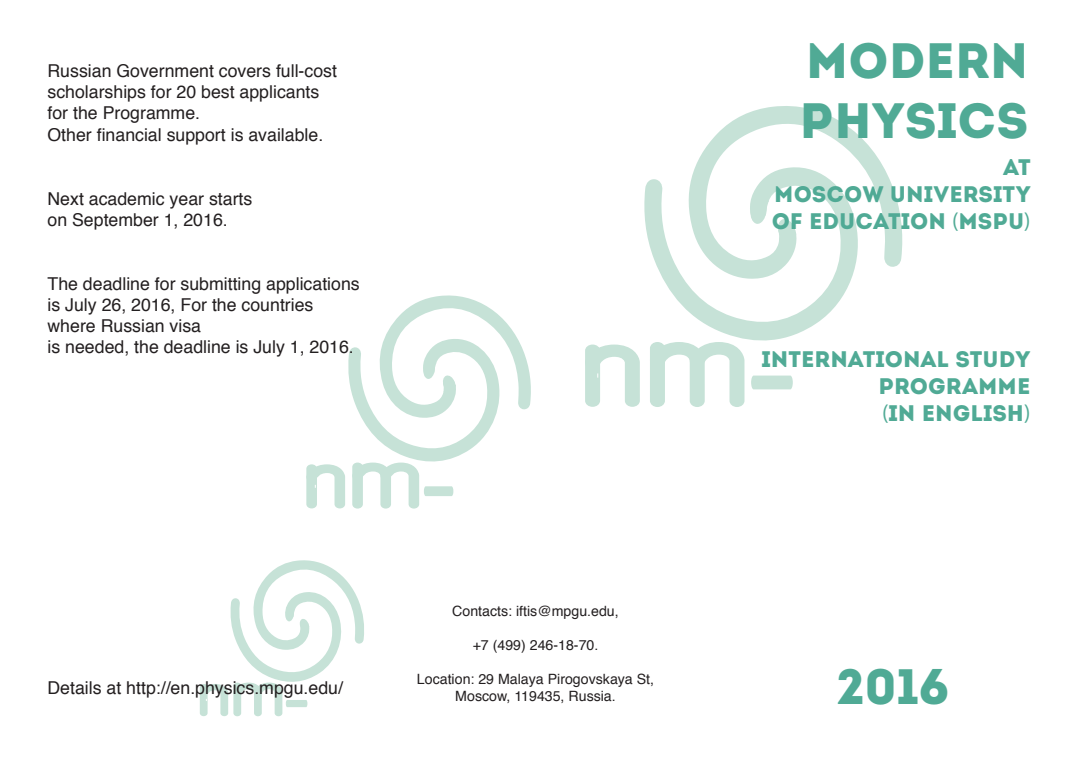
<style>
.page{position:relative;width:1081px;height:773px;background:#fff}
.page>*{position:absolute;margin:0;border:0;box-sizing:border-box;transform-origin:0 0}
.t1{font:49.62px/59.5px "Intro";color:#50aa95}
.t2{font:22.5px/27px "Intro";color:#50aa95;text-align:justify}
.t3{font:17.75px/21.2px "Helvetica";color:#231f20}
.t4{font:14.12px/17px "Helvetica";color:#231f20;text-align:center}
.s1{font-family:"Myriad Pro"}
</style>
<div class="page">
<svg style="left:200px;top:560px;width:164px;height:156px"></svg>
<svg style="left:306px;top:295px;width:225px;height:213px"></svg>
<svg style="left:644px;top:179px;width:207px;height:162px"></svg>
<svg style="left:682px;top:106px;width:221px;height:173px"></svg>
<svg style="left:777px;top:218px;width:20px;height:26px"></svg>
<svg style="left:749px;top:196px;width:20px;height:28px"></svg>
<svg style="left:585px;top:344px;width:55px;height:63px"></svg>
<svg style="left:650px;top:342px;width:94px;height:65px"></svg>
<svg style="left:751px;top:375px;width:42px;height:14px"></svg>
<p class="t3" style="left:48px;top:61px;width:291px">Russian Government covers full-cost scholarships for 20 best applicants for the Programme.<br>Other financial support is available.</p>
<p class="t3" style="left:48px;top:188px;width:206px">Next academic year starts on September 1, 2016.</p>
<p class="t3" style="left:48px;top:273px;width:314px">The deadline for submitting applications is July 26, 2016, For the countries where Russian visa<br>is needed, the deadline is July 1, 2016.</p>
<p class="t3" style="left:48px;top:677px;width:297px">Details at http://en.physics.mpgu.edu/</p>
<p class="t4" style="left:452px;top:603px;width:168px">Contacts: iftis@mpgu.edu,</p>
<p class="t4" style="left:473px;top:637px;width:127px">+7 (499) 246-18-70.</p>
<p class="t4" style="left:417px;top:671px;width:239px">Location: 29 Malaya Pirogovskaya St,<br>Moscow, 119435, Russia.</p>
<h1 class="t1" style="left:799px;top:31px;width:231px">MODERN<br>PHYSICS</h1>
<p class="t2" style="left:771px;top:153px;width:260px;text-indent:231px">AT MOSCOW UNIVERSITY OF EDUCATION <span class="s1">(</span>MSPU<span class="s1">)</span></p>
<p class="t2" style="left:878px;top:345px;width:154px;text-indent:-117px">INTERNATIONAL STUDY PROGRAMME <span class="s1">(</span>IN ENGLISH<span class="s1">)</span></p>
<h1 class="t1" style="left:836px;top:656px;width:114px">2016</h1>
</div>
